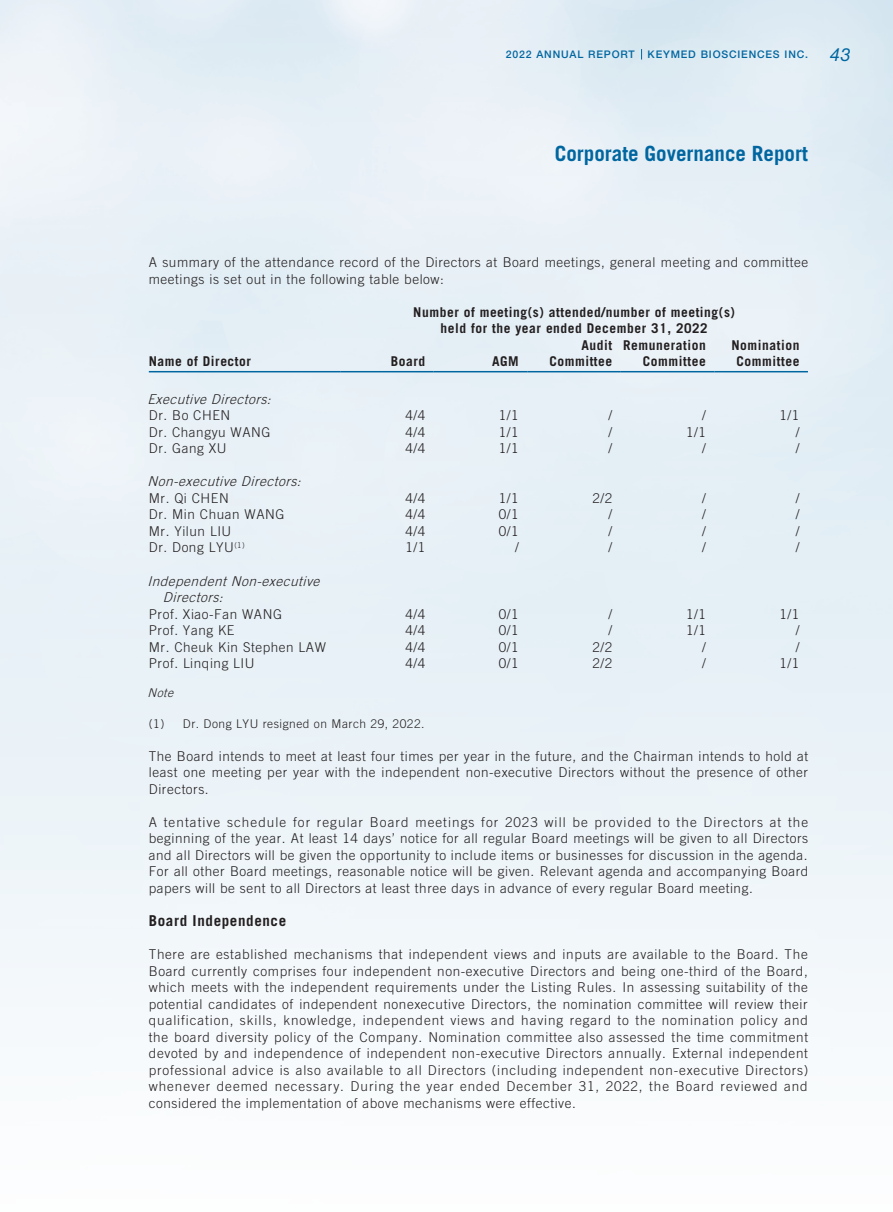
<style>
.page{position:relative;width:893px;height:1212px;background:#fff}
.page>*{position:absolute;margin:0;border:0;box-sizing:border-box;transform-origin:0 0}
.t1{font:700 21px "Trade Gothic LT Std";color:#0066a0}
.t2{font:700 15px "Trade Gothic LT Std";letter-spacing:.04em;color:#231f20}
.t3{font:300 13.5px/16.5px "Trade Gothic LT Std";letter-spacing:.04em;color:#231f20;text-align:justify}
.t4{font:700 13.5px/16.5px "Trade Gothic LT Std";letter-spacing:.04em;color:#231f20;text-align:center}
.t5{font:italic 300 13.5px/16.5px "Trade Gothic LT Std";color:#231f20}
.t6{font:300 12px "Trade Gothic LT Std";letter-spacing:.04em;color:#231f20}
.t7{font:italic 300 12px "Trade Gothic LT Std";color:#231f20}
.t8{font:500 10.5px "Helvetica Neue LT Std";letter-spacing:.08em;color:#0066a0}
.s1{font-weight:400;font-style:italic;font-size:18px}
</style>
<div class="page">
<hr style="left:149px;top:371px;width:191px;height:1px;background:#0066a0">
<hr style="left:340px;top:371px;width:94px;height:1px;background:#0066a0">
<hr style="left:434px;top:371px;width:93px;height:1px;background:#0066a0">
<hr style="left:527px;top:371px;width:94px;height:1px;background:#0066a0">
<hr style="left:621px;top:371px;width:93px;height:1px;background:#0066a0">
<hr style="left:714px;top:371px;width:94px;height:1px;background:#0066a0">
<p class="t8" style="left:506px;top:48px;width:346px">2022 ANNUAL REPORT KEYMED BIOSCIENCES INC. <span class="s1">43</span></p>
<h1 class="t1" style="left:555px;top:141px;width:255px">Corporate Governance Report</h1>
<p class="t3" style="left:149px;top:254px;width:661px">A summary of the attendance record of the Directors at Board meetings, general meeting and committee meetings is set out in the following table below:</p>
<p class="t4" style="left:413px;top:303px;width:323px">Number of meeting(s) attended/number of meeting(s) held for the year ended December 31, 2022</p>
<p class="t4" style="left:149px;top:353px;width:104px">Name of Director</p>
<p class="t4" style="left:391px;top:353px;width:36px">Board</p>
<p class="t4" style="left:492px;top:353px;width:28px">AGM</p>
<p class="t4" style="left:549px;top:336px;width:65px;text-align:right">Audit<br>Committee</p>
<p class="t4" style="left:623px;top:336px;width:84px;text-align:right">Remuneration<br>Committee</p>
<p class="t4" style="left:731px;top:336px;width:70px">Nomination<br>Committee</p>
<p class="t5" style="left:147px;top:390px;width:129px">Executive Directors:</p>
<p class="t3" style="left:149px;top:407px;width:83px">Dr. Bo CHEN</p>
<p class="t3" style="left:405px;top:407px;width:21px">4/4</p>
<p class="t3" style="left:499px;top:407px;width:21px">1/1</p>
<p class="t3" style="left:609px;top:407px;width:5px">/</p>
<p class="t3" style="left:702px;top:407px;width:5px">/</p>
<p class="t3" style="left:779px;top:407px;width:21px">1/1</p>
<p class="t3" style="left:149px;top:423px;width:123px">Dr. Changyu WANG</p>
<p class="t3" style="left:405px;top:423px;width:21px">4/4</p>
<p class="t3" style="left:499px;top:423px;width:21px">1/1</p>
<p class="t3" style="left:609px;top:423px;width:5px">/</p>
<p class="t3" style="left:686px;top:423px;width:21px">1/1</p>
<p class="t3" style="left:796px;top:423px;width:5px">/</p>
<p class="t3" style="left:149px;top:440px;width:79px">Dr. Gang XU</p>
<p class="t3" style="left:405px;top:440px;width:21px">4/4</p>
<p class="t3" style="left:499px;top:440px;width:21px">1/1</p>
<p class="t3" style="left:609px;top:440px;width:5px">/</p>
<p class="t3" style="left:702px;top:440px;width:5px">/</p>
<p class="t3" style="left:796px;top:440px;width:5px">/</p>
<p class="t5" style="left:147px;top:473px;width:159px">Non-executive Directors:</p>
<p class="t3" style="left:149px;top:489px;width:81px">Mr. Qi CHEN</p>
<p class="t3" style="left:405px;top:489px;width:21px">4/4</p>
<p class="t3" style="left:499px;top:489px;width:21px">1/1</p>
<p class="t3" style="left:592px;top:489px;width:21px">2/2</p>
<p class="t3" style="left:702px;top:489px;width:5px">/</p>
<p class="t3" style="left:796px;top:489px;width:5px">/</p>
<p class="t3" style="left:149px;top:506px;width:137px">Dr. Min Chuan WANG</p>
<p class="t3" style="left:405px;top:506px;width:21px">4/4</p>
<p class="t3" style="left:499px;top:506px;width:21px">0/1</p>
<p class="t3" style="left:609px;top:506px;width:5px">/</p>
<p class="t3" style="left:702px;top:506px;width:5px">/</p>
<p class="t3" style="left:796px;top:506px;width:5px">/</p>
<p class="t3" style="left:149px;top:522px;width:84px">Mr. Yilun LIU</p>
<p class="t3" style="left:405px;top:522px;width:21px">4/4</p>
<p class="t3" style="left:499px;top:522px;width:21px">0/1</p>
<p class="t3" style="left:609px;top:522px;width:5px">/</p>
<p class="t3" style="left:702px;top:522px;width:5px">/</p>
<p class="t3" style="left:796px;top:522px;width:5px">/</p>
<p class="t3" style="left:149px;top:539px;width:97px">Dr. Dong LYU<sup>(1)</sup></p>
<p class="t3" style="left:405px;top:539px;width:21px">1/1</p>
<p class="t3" style="left:515px;top:539px;width:5px">/</p>
<p class="t3" style="left:609px;top:539px;width:5px">/</p>
<p class="t3" style="left:702px;top:539px;width:5px">/</p>
<p class="t3" style="left:796px;top:539px;width:5px">/</p>
<p class="t5" style="left:163px;top:572px;width:162px;text-indent:-15px">IndependentNon-executive<br>Directors:</p>
<p class="t3" style="left:149px;top:605px;width:135px">Prof. Xiao-Fan WANG</p>
<p class="t3" style="left:405px;top:605px;width:21px">4/4</p>
<p class="t3" style="left:499px;top:605px;width:21px">0/1</p>
<p class="t3" style="left:609px;top:605px;width:5px">/</p>
<p class="t3" style="left:686px;top:605px;width:21px">1/1</p>
<p class="t3" style="left:779px;top:605px;width:21px">1/1</p>
<p class="t3" style="left:149px;top:622px;width:87px">Prof. Yang KE</p>
<p class="t3" style="left:405px;top:622px;width:21px">4/4</p>
<p class="t3" style="left:499px;top:622px;width:21px">0/1</p>
<p class="t3" style="left:609px;top:622px;width:5px">/</p>
<p class="t3" style="left:686px;top:622px;width:21px">1/1</p>
<p class="t3" style="left:796px;top:622px;width:5px">/</p>
<p class="t3" style="left:149px;top:638px;width:179px">Mr. Cheuk Kin Stephen LAW</p>
<p class="t3" style="left:405px;top:638px;width:21px">4/4</p>
<p class="t3" style="left:499px;top:638px;width:21px">0/1</p>
<p class="t3" style="left:592px;top:638px;width:21px">2/2</p>
<p class="t3" style="left:702px;top:638px;width:5px">/</p>
<p class="t3" style="left:796px;top:638px;width:5px">/</p>
<p class="t3" style="left:149px;top:655px;width:107px">Prof. Linqing LIU</p>
<p class="t3" style="left:405px;top:655px;width:21px">4/4</p>
<p class="t3" style="left:499px;top:655px;width:21px">0/1</p>
<p class="t3" style="left:592px;top:655px;width:21px">2/2</p>
<p class="t3" style="left:702px;top:655px;width:5px">/</p>
<p class="t3" style="left:779px;top:655px;width:21px">1/1</p>
<p class="t7" style="left:148px;top:686px;width:31px">Note</p>
<p class="t6" style="left:149px;top:716px;width:277px">(1) Dr. Dong LYU resigned on March 29, 2022.</p>
<p class="t3" style="left:149px;top:748px;width:661px">The Board intends to meet at least four times per year in the future, and the Chairman intends to hold at least one meeting per year with the independent non-executive Directors without the presence of other Directors.</p>
<p class="t3" style="left:149px;top:814px;width:661px">A tentative schedule for regular Board meetings for 2023 will be provided to the Directors at the beginning of the year. At least 14 days’ notice for all regular Board meetings will be given to all Directors and all Directors will be given the opportunity to include items or businesses for discussion in the agenda.<br>For all other Board meetings, reasonable notice will be given. Relevant agenda and accompanying Board papers will be sent to all Directors at least three days in advance of every regular Board meeting.</p>
<p class="t2" style="left:149px;top:912px;width:139px">Board Independence</p>
<p class="t3" style="left:149px;top:946px;width:661px">There are established mechanisms that independent views and inputs are available to the Board. The Board currently comprises four independent non-executive Directors and being one-third of the Board, which meets with the independent requirements under the Listing Rules. In assessing suitability of the potential candidates of independent nonexecutive Directors, the nomination committee will review their qualification, skills, knowledge, independent views and having regard to the nomination policy and the board diversity policy of the Company. Nomination committee also assessed the time commitment devoted by and independence of independent non-executive Directors annually. External independent professional advice is also available to all Directors (including independent non-executive Directors) whenever deemed necessary. During the year ended December 31, 2022, the Board reviewed and considered the implementation of above mechanisms were effective.</p>
</div>
